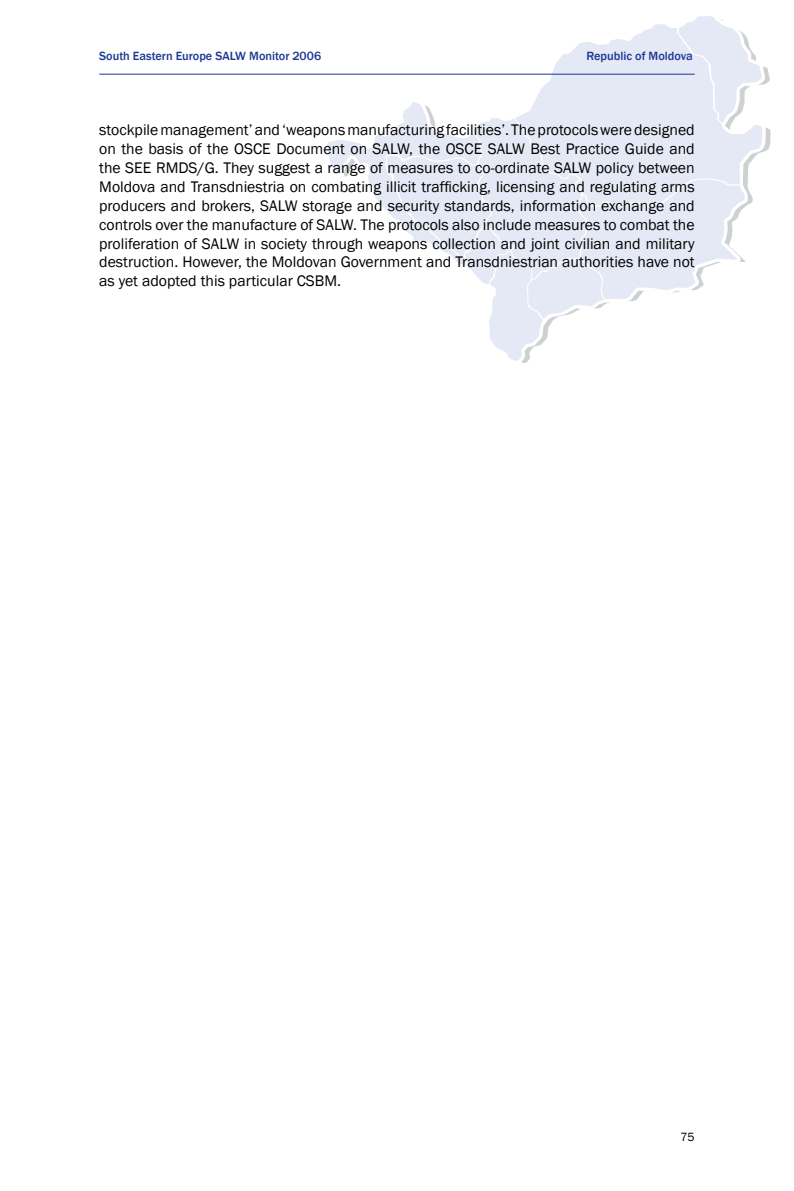
<style>
.page{position:relative;width:794px;height:1191px;background:#fff}
.page>*{position:absolute;margin:0;border:0;box-sizing:border-box;transform-origin:0 0}
.t1{font:15.75px/18.9px "Franklin Gothic";color:#000;text-align:justify}
.t2{font:500 12.25px "Franklin Gothic";color:#1b3892}
.t3{font:12.25px "Franklin Gothic";color:#000}
</style>
<div class="page">
<svg style="left:488px;top:16px;width:274px;height:345px"></svg>
<svg style="left:327px;top:101px;width:418px;height:218px"></svg>
<hr style="left:99px;top:74px;width:595px;height:1px;background:#1b3892">
<p class="t2" style="left:99px;top:48px;width:223px">South Eastern Europe SALW Monitor 2006</p>
<p class="t2" style="left:586px;top:48px;width:108px">Republic of Moldova</p>
<p class="t1" style="left:99px;top:121px;width:597px">stockpile management’ and ‘weapons manufacturing facilities’. The protocols were designed on the basis of the OSCE Document on SALW, the OSCE SALW Best Practice Guide and the SEE RMDS/G. They suggest a range of measures to co-ordinate SALW policy between Moldova and Transdniestria on combating illicit trafficking, licensing and regulating arms producers and brokers, SALW storage and security standards, information exchange and controls over the manufacture of SALW. The protocols also include measures to combat the proliferation of SALW in society through weapons collection and joint civilian and military destruction. However, the Moldovan Government and Transdniestrian authorities have not as yet adopted this particular CSBM.</p>
<p class="t3" style="left:680px;top:1129px;width:16px">75</p>
</div>
